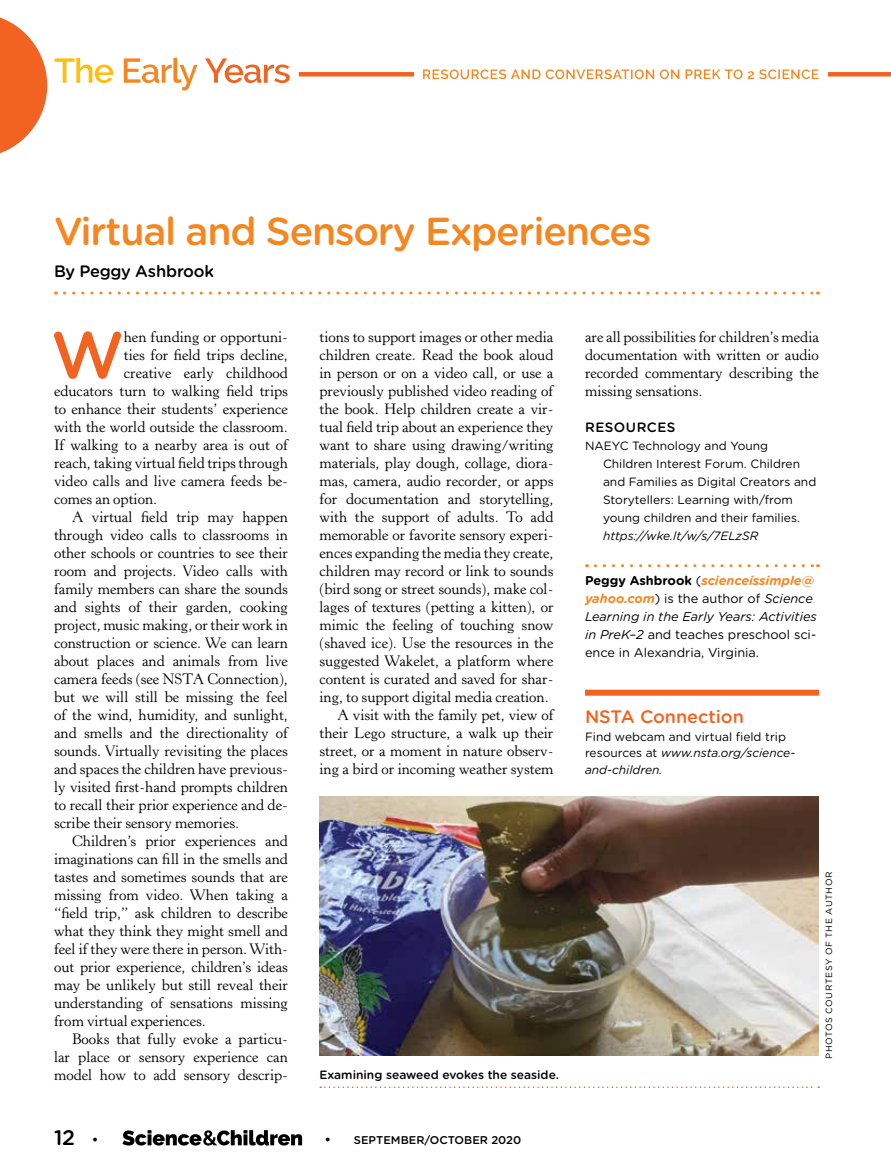
<style>
.page{position:relative;width:891px;height:1175px;background:#fff}
.page>*{position:absolute;margin:0;border:0;box-sizing:border-box;transform-origin:0 0}
.t1{font:500 66px "Gotham Rounded";color:#f26322}
.t2{font:500 39px "Gotham Rounded";letter-spacing:-.03em;color:#f6861f}
.t3{font:500 21px "Gotham Rounded";color:#000}
.t4{font:500 18px "Gotham Rounded";color:#f26322}
.t5{font:500 16.5px "Gotham Rounded";letter-spacing:-.015em;color:#000}
.t6{font:15px/18px "Horley Old Style MT Std";color:#000;text-align:justify}
.t7{font:500 13.5px "Gotham Rounded";letter-spacing:.04em;color:#000}
.t8{font:12.75px/18px "Gotham Rounded";color:#000}
.t9{font:12px/18px "Gotham Rounded";color:#000}
.t10{font:500 12px "Gotham Rounded";color:#000}
.t11{font:italic 12px "Gotham Rounded";color:#000}
.t12{font:500 11.25px "Gotham Rounded";color:#000}
.t13{font:9px "Gotham Rounded";letter-spacing:.06em;color:#000}
.s1{font-family:"Horley Old Style MT Std";font-weight:700;font-size:13.5px}
.s2{font-weight:700}
.s3{font-weight:700;font-style:italic;color:#f6861f}
.s4{font-style:italic}
</style>
<div class="page">
<svg style="left:0;top:17px;width:47px;height:137px"></svg>
<hr style="left:828px;top:72px;width:63px;height:4px;background:#f26322">
<hr style="left:299px;top:72px;width:115px;height:4px;background:#f26322">
<svg style="left:423px;top:69px;width:395px;height:10px"></svg>
<svg style="left:205px;top:58px;width:85px;height:25px"></svg>
<svg style="left:124px;top:58px;width:73px;height:32px"></svg>
<svg style="left:55px;top:58px;width:58px;height:25px"></svg>
<svg style="left:64px;top:291px;width:755px;height:3px"></svg>
<svg style="left:595px;top:564px;width:224px;height:3px"></svg>
<div style="left:585px;top:689px;width:234px;height:6px;background:#f26322"></div>
<img style="left:320px;top:796px;width:499px;height:259px">
<svg style="left:320px;top:1086px;width:499px;height:1px"></svg>
<svg style="left:122px;top:1130px;width:180px;height:15px"></svg>
<h2 class="t2" style="left:54px;top:203px;width:599px">Virtual and Sensory Experiences</h2>
<p class="t5" style="left:54px;top:259px;width:162px">By Peggy Ashbrook</p>
<h1 class="t1" style="left:51px;top:308px;width:74px">W</h1>
<p class="t6" style="left:124px;top:328px;width:166px">hen funding or opportuni-</p>
<p class="t6" style="left:124px;top:346px;width:166px">ties for field trips decline,</p>
<p class="t6" style="left:124px;top:364px;width:166px">creative early childhood</p>
<p class="t6" style="left:54px;top:382px;width:236px">educators turn to walking field trips</p>
<p class="t6" style="left:54px;top:400px;width:235px">to enhance their students’ experience</p>
<p class="t6" style="left:54px;top:418px;width:235px">with the world outside the classroom.</p>
<p class="t6" style="left:54px;top:436px;width:236px">If walking to a nearby area is out of</p>
<p class="t6" style="left:54px;top:454px;width:236px">reach, taking virtual field trips through</p>
<p class="t6" style="left:54px;top:472px;width:236px">video calls and live camera feeds be-</p>
<p class="t6" style="left:54px;top:490px;width:105px">comes an option.</p>
<p class="t6" style="left:72px;top:508px;width:218px">A virtual field trip may happen</p>
<p class="t6" style="left:54px;top:526px;width:236px">through video calls to classrooms in</p>
<p class="t6" style="left:54px;top:544px;width:235px">other schools or countries to see their</p>
<p class="t6" style="left:54px;top:562px;width:236px">room and projects. Video calls with</p>
<p class="t6" style="left:54px;top:580px;width:235px">family members can share the sounds</p>
<p class="t6" style="left:54px;top:598px;width:235px">and sights of their garden, cooking</p>
<p class="t6" style="left:54px;top:616px;width:236px">project, music making, or their work in</p>
<p class="t6" style="left:54px;top:634px;width:235px">construction or science. We can learn</p>
<p class="t6" style="left:54px;top:652px;width:235px">about places and animals from live</p>
<p class="t6" style="left:54px;top:670px;width:236px">camera feeds (see NSTA Connection),</p>
<p class="t6" style="left:54px;top:688px;width:236px">but we will still be missing the feel</p>
<p class="t6" style="left:54px;top:706px;width:235px">of the wind, humidity, and sunlight,</p>
<p class="t6" style="left:54px;top:724px;width:236px">and smells and the directionality of</p>
<p class="t6" style="left:54px;top:742px;width:236px">sounds. Virtually revisiting the places</p>
<p class="t6" style="left:54px;top:760px;width:235px">and spaces the children have previous-</p>
<p class="t6" style="left:54px;top:778px;width:235px">ly visited first-hand prompts children</p>
<p class="t6" style="left:54px;top:796px;width:235px">to recall their prior experience and de-</p>
<p class="t6" style="left:54px;top:814px;width:187px">scribe their sensory memories.</p>
<p class="t6" style="left:72px;top:832px;width:217px">Children’s prior experiences and</p>
<p class="t6" style="left:54px;top:850px;width:235px">imaginations can fill in the smells and</p>
<p class="t6" style="left:54px;top:868px;width:235px">tastes and sometimes sounds that are</p>
<p class="t6" style="left:54px;top:886px;width:236px">missing from video. When taking a</p>
<p class="t6" style="left:54px;top:904px;width:236px">“field trip,” ask children to describe</p>
<p class="t6" style="left:54px;top:922px;width:236px">what they think they might smell and</p>
<p class="t6" style="left:54px;top:940px;width:236px">feel if they were there in person. With-</p>
<p class="t6" style="left:54px;top:958px;width:236px">out prior experience, children’s ideas</p>
<p class="t6" style="left:54px;top:976px;width:235px">may be unlikely but still reveal their</p>
<p class="t6" style="left:54px;top:994px;width:236px">understanding of sensations missing</p>
<p class="t6" style="left:54px;top:1012px;width:153px">from virtual experiences.</p>
<p class="t6" style="left:72px;top:1030px;width:218px">Books that fully evoke a particu-</p>
<p class="t6" style="left:54px;top:1048px;width:235px">lar place or sensory experience can</p>
<p class="t6" style="left:54px;top:1066px;width:236px">model how to add sensory descrip-</p>
<p class="t6" style="left:320px;top:328px;width:235px">tions to support images or other media</p>
<p class="t6" style="left:320px;top:346px;width:236px">children create. Read the book aloud</p>
<p class="t6" style="left:320px;top:364px;width:236px">in person or on a video call, or use a</p>
<p class="t6" style="left:320px;top:382px;width:235px">previously published video reading of</p>
<p class="t6" style="left:320px;top:400px;width:236px">the book. Help children create a vir-</p>
<p class="t6" style="left:320px;top:418px;width:235px">tual field trip about an experience they</p>
<p class="t6" style="left:320px;top:436px;width:235px">want to share using drawing/writing</p>
<p class="t6" style="left:320px;top:454px;width:235px">materials, play dough, collage, diora-</p>
<p class="t6" style="left:320px;top:472px;width:235px">mas, camera, audio recorder, or apps</p>
<p class="t6" style="left:320px;top:490px;width:235px">for documentation and storytelling,</p>
<p class="t6" style="left:320px;top:508px;width:235px">with the support of adults. To add</p>
<p class="t6" style="left:320px;top:526px;width:236px">memorable or favorite sensory experi-</p>
<p class="t6" style="left:320px;top:544px;width:235px">ences expanding the media they create,</p>
<p class="t6" style="left:320px;top:562px;width:235px">children may record or link to sounds</p>
<p class="t6" style="left:320px;top:580px;width:235px">(bird song or street sounds), make col-</p>
<p class="t6" style="left:320px;top:598px;width:235px">lages of textures (petting a kitten), or</p>
<p class="t6" style="left:320px;top:616px;width:235px">mimic the feeling of touching snow</p>
<p class="t6" style="left:320px;top:634px;width:236px">(shaved ice). Use the resources in the</p>
<p class="t6" style="left:320px;top:652px;width:235px">suggested Wakelet, a platform where</p>
<p class="t6" style="left:320px;top:670px;width:235px">content is curated and saved for shar-</p>
<p class="t6" style="left:320px;top:688px;width:231px">ing, to support digital media creation.</p>
<p class="t6" style="left:338px;top:706px;width:218px">A visit with the family pet, view of</p>
<p class="t6" style="left:320px;top:724px;width:235px">their Lego structure, a walk up their</p>
<p class="t6" style="left:320px;top:742px;width:235px">street, or a moment in nature observ-</p>
<p class="t6" style="left:320px;top:760px;width:236px">ing a bird or incoming weather system</p>
<p class="t10" style="left:320px;top:1066px;width:241px">Examining seaweed evokes the seaside.</p>
<h3 class="t3" style="left:54px;top:1122px;width:45px">12 <span class="s1">•</span></h3>
<p class="t12" style="left:326px;top:1131px;width:197px"><span class="s1">•</span> SEPTEMBER/OCTOBER 2020</p>
<p class="t6" style="left:585px;top:328px;width:236px">are all possibilities for children’s media documentation with written or audio recorded commentary describing the missing sensations.</p>
<p class="t7" style="left:585px;top:418px;width:92px">RESOURCES</p>
<p class="t9" style="left:603px;top:436px;width:215px;text-indent:-18px">NAEYC Technology and Young Children Interest Forum. Children and Families as Digital Creators and Storytellers: Learning with/from young children and their families.</p>
<p class="t11" style="left:603px;top:528px;width:157px">https://wke.lt/w/s/7ELzSR</p>
<p class="t8" style="left:585px;top:571px;width:233px"><span class="s2">Peggy Ashbrook</span> (<span class="s3">scienceissimple@ yahoo.com</span>) is the author of <span class="s4">Science Learning in the Early Years: Activities in PreK–2</span> and teaches preschool sci&shy;ence in Alexandria, Virginia.</p>
<p class="t4" style="left:585px;top:703px;width:160px">NSTA Connection</p>
<p class="t9" style="left:585px;top:727px;width:212px;line-height:16.5px">Find webcam and virtual field trip resources at <span class="s4">www.nsta.org/science&shy;and-children.</span></p>
<p class="t13" style="left:823px;top:1058px;width:189px;rotate:-90deg">PHOTOS COURTESY OF THE AUTHOR</p>
</div>
